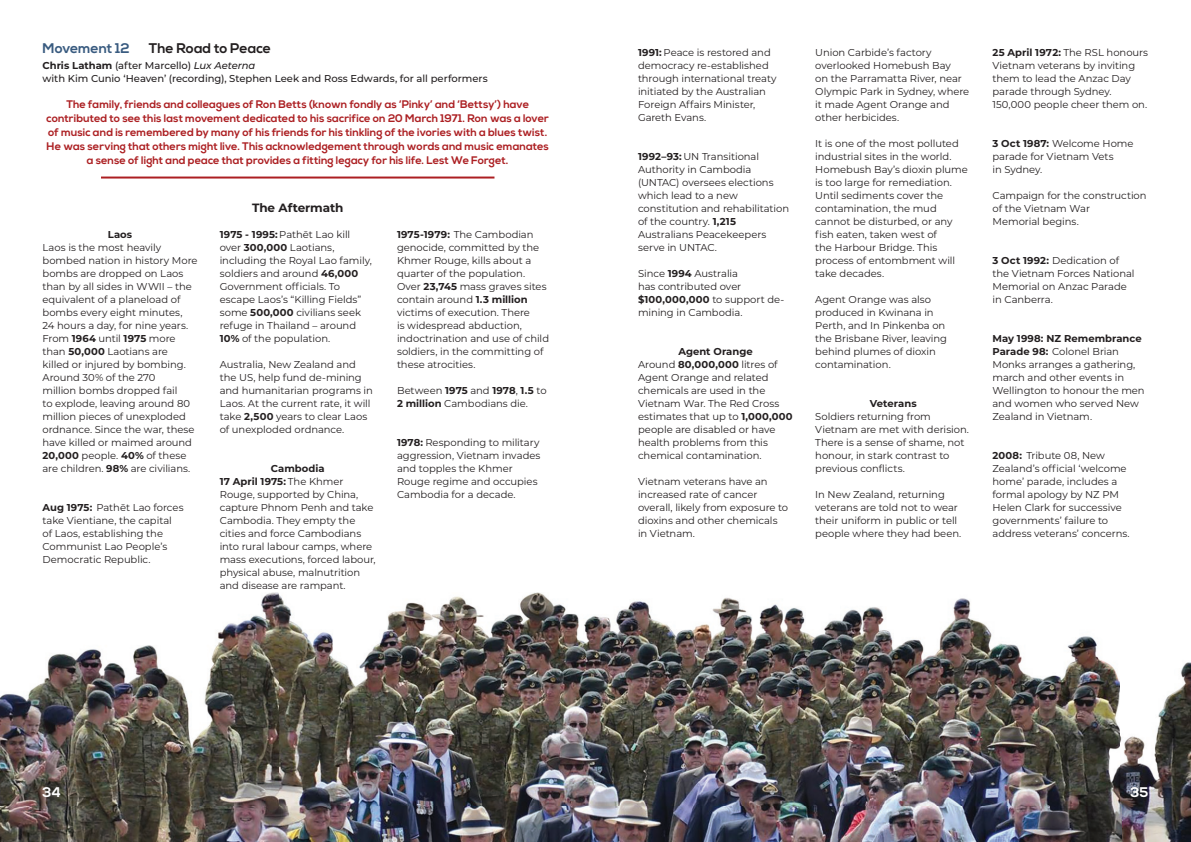
<style>
.page{position:relative;width:1191px;height:842px;background:#fff}
.page>*{position:absolute;margin:0;border:0;box-sizing:border-box;transform-origin:0 0}
.t1{font:700 14px "Nexa";letter-spacing:-.005em;color:#231f20}
.t2{font:700 14px "Nexa";letter-spacing:-.01em;color:#395b80}
.t3{font:700 14px "Nexa";color:#fff}
.t4{font:700 12px "Montserrat";letter-spacing:-.01em;color:#231f20}
.t5{font:700 11px/14px "Nexa";letter-spacing:.005em;color:#ac1f22;text-align:center}
.t6{font:10px/13px "Montserrat";letter-spacing:-.005em;color:#231f20}
.t7{font:500 10px/13px "Montserrat";letter-spacing:-.005em;color:#231f20}
.t8{font:700 10px "Montserrat";color:#231f20}
.s1{font-weight:700}
.s2{font-style:italic}
</style>
<div class="page">
<hr style="left:101px;top:177px;width:393px;height:2px;background:#ac1f22">
<img style="left:0;top:592px;width:1191px;height:250px">
<h1 class="t2" style="left:43px;top:40px;width:89px">Movement 12</h1>
<h1 class="t1" style="left:149px;top:40px;width:124px">The Road to Peace</h1>
<p class="t7" style="left:43px;top:58px;width:447px"><span class="s1">Chris Latham</span> (after Marcello) <span class="s2">Lux Aeterna<br></span>with Kim Cunio ‘Heaven’ (recording), Stephen Leek and Ross Edwards, for all performers</p>
<p class="t5" style="left:47px;top:97px;width:504px">The family, friends and colleagues of Ron Betts (known fondly as ‘Pinky’ and ‘Bettsy’) have contributed to see this last movement dedicated to his sacrifice on 20 March 1971. Ron was a lover of music and is remembered by many of his friends for his tinkling of the ivories with a blues twist.<br>He was serving that others might live. This acknowledgement through words and music emanates a sense of light and peace that provides a fitting legacy for his life. Lest We Forget.</p>
<p class="t8" style="left:108px;top:227px;width:26px">Laos</p>
<p class="t6" style="left:43px;top:240px;width:156px">Laos is the most heavily bombed nation in history More bombs are dropped on Laos than by all sides in WWII – the equivalent of a planeload of bombs every eight minutes,<br>24 hours a day, for nine years.<br>From <span class="s1">1964</span> until <span class="s1">1975</span> more than <span class="s1">50,000</span> Laotians are<br>killed or injured by bombing.<br>Around 30% of the 270<br>million bombs dropped fail<br>to explode, leaving around 80 million pieces of unexploded ordnance. Since the war, these have killed or maimed around<br><span class="s1">20,000</span> people. <span class="s1">40%</span> of these are children. <span class="s1">98%</span> are civilians.</p>
<p class="t6" style="left:43px;top:500px;width:142px"><span class="s1">Aug 1975:</span> Pathēt Lao forces take Vientiane, the capital of Laos, establishing the<br>Communist Lao People’s<br>Democratic Republic.</p>
<p class="t4" style="left:252px;top:199px;width:93px">The Aftermath</p>
<p class="t6" style="left:220px;top:227px;width:153px"><span class="s1">1975 - 1995:</span> Pathēt Lao kill over <span class="s1">300,000</span> Laotians, including the Royal Lao family, soldiers and around <span class="s1">46,000<br></span>Government officials. To escape Laos’s “Killing Fields” some <span class="s1">500,000</span> civilians seek refuge in Thailand – around<br><span class="s1">10%</span> of the population.</p>
<p class="t6" style="left:220px;top:357px;width:155px">Australia, New Zealand and the US, help fund de-mining and humanitarian programs in<br>Laos. At the current rate, it will take <span class="s1">2,500</span> years to clear Laos of unexploded ordnance.</p>
<p class="t6" style="left:220px;top:461px;width:157px;text-indent:51px"><span class="s1">Cambodia<br>17 April 1975:</span> The Khmer<br>Rouge, supported by China, capture Phnom Penh and take<br>Cambodia. They empty the cities and force Cambodians into rural labour camps, where mass executions, forced labour, physical abuse, malnutrition and disease are rampant.</p>
<p class="t6" style="left:397px;top:227px;width:154px"><span class="s1">1975-1979:</span> The Cambodian genocide, committed by the<br>Khmer Rouge, kills about a quarter of the population.<br>Over <span class="s1">23,745</span> mass graves sites contain around <span class="s1">1.3 million </span>victims of execution. There<br>is widespread abduction, indoctrination and use of child soldiers, in the committing of these atrocities.</p>
<p class="t6" style="left:397px;top:383px;width:151px">Between <span class="s1">1975</span> and <span class="s1">1978</span>, <span class="s1">1.5</span> to<br><span class="s1">2 million</span> Cambodians die.</p>
<p class="t6" style="left:397px;top:435px;width:145px"><span class="s1">1978:</span> Responding to military aggression, Vietnam invades and topples the Khmer<br>Rouge regime and occupies<br>Cambodia for a decade.</p>
<p class="t6" style="left:638px;top:45px;width:140px"><span class="s1">1991:</span> Peace is restored and democracy re-established through international treaty initiated by the Australian<br>Foreign Affairs Minister,<br>Gareth Evans.</p>
<p class="t6" style="left:638px;top:149px;width:153px"><span class="s1">1992–93:</span> UN Transitional<br>Authority in Cambodia (UNTAC) oversees elections which lead to a new constitution and rehabilitation of the country. <span class="s1">1,215<br></span>Australians Peacekeepers serve in UNTAC.</p>
<p class="t6" style="left:638px;top:266px;width:148px">Since <span class="s1">1994</span> Australia<br>has contributed over <span class="s1">$100,000,000</span> to support de&shy;mining in Cambodia.</p>
<p class="t6" style="left:638px;top:344px;width:156px;text-indent:40px"><span class="s1">Agent Orange<br></span>Around <span class="s1">80,000,000</span> litres of<br>Agent Orange and related chemicals are used in the<br>Vietnam War. The Red Cross estimates that up to <span class="s1">1,000,000 </span>people are disabled or have health problems from this chemical contamination.</p>
<p class="t6" style="left:638px;top:474px;width:152px">Vietnam veterans have an increased rate of cancer overall, likely from exposure to dioxins and other chemicals in Vietnam.</p>
<p class="t6" style="left:815px;top:45px;width:155px">Union Carbide’s factory overlooked Homebush Bay<br>on the Parramatta River, near<br>Olympic Park in Sydney, where it made Agent Orange and other herbicides.</p>
<p class="t6" style="left:815px;top:136px;width:154px">It is one of the most polluted industrial sites in the world.<br>Homebush Bay’s dioxin plume is too large for remediation.<br>Until sediments cover the contamination, the mud cannot be disturbed, or any fish eaten, taken west of<br>the Harbour Bridge. This process of entombment will take decades.</p>
<p class="t6" style="left:815px;top:292px;width:133px">Agent Orange was also produced in Kwinana in<br>Perth, and In Pinkenba on the Brisbane River, leaving behind plumes of dioxin contamination.</p>
<p class="t8" style="left:869px;top:396px;width:48px">Veterans</p>
<p class="t6" style="left:815px;top:409px;width:155px">Soldiers returning from<br>Vietnam are met with derision.<br>There is a sense of shame, not honour, in stark contrast to previous conflicts.</p>
<p class="t6" style="left:815px;top:487px;width:148px">In New Zealand, returning veterans are told not to wear their uniform in public or tell people where they had been.</p>
<p class="t6" style="left:992px;top:45px;width:157px"><span class="s1">25 April 1972:</span> The RSL honours<br>Vietnam veterans by inviting them to lead the Anzac Day parade through Sydney.<br>150,000 people cheer them on.</p>
<p class="t6" style="left:992px;top:136px;width:143px"><span class="s1">3 Oct 1987:</span> Welcome Home parade for Vietnam Vets<br>in Sydney.</p>
<p class="t6" style="left:992px;top:188px;width:156px">Campaign for the construction of the Vietnam War<br>Memorial begins.</p>
<p class="t6" style="left:992px;top:253px;width:144px"><span class="s1">3 Oct 1992:</span> Dedication of the Vietnam Forces National<br>Memorial on Anzac Parade in Canberra.</p>
<p class="t6" style="left:992px;top:331px;width:154px"><span class="s1">May 1998: NZ Remembrance<br>Parade 98:</span> Colonel Brian<br>Monks arranges a gathering, march and other events in<br>Wellington to honour the men and women who served New<br>Zealand in Vietnam.</p>
<p class="t6" style="left:992px;top:448px;width:139px"><span class="s1">2008:</span> Tribute 08, New<br>Zealand’s official ‘welcome home’ parade, includes a formal apology by NZ PM<br>Helen Clark for successive governments’ failure to address veterans’ concerns.</p>
<h1 class="t3" style="left:43px;top:784px;width:20px">34</h1>
<h1 class="t3" style="left:1130px;top:784px;width:19px">35</h1>
</div>
